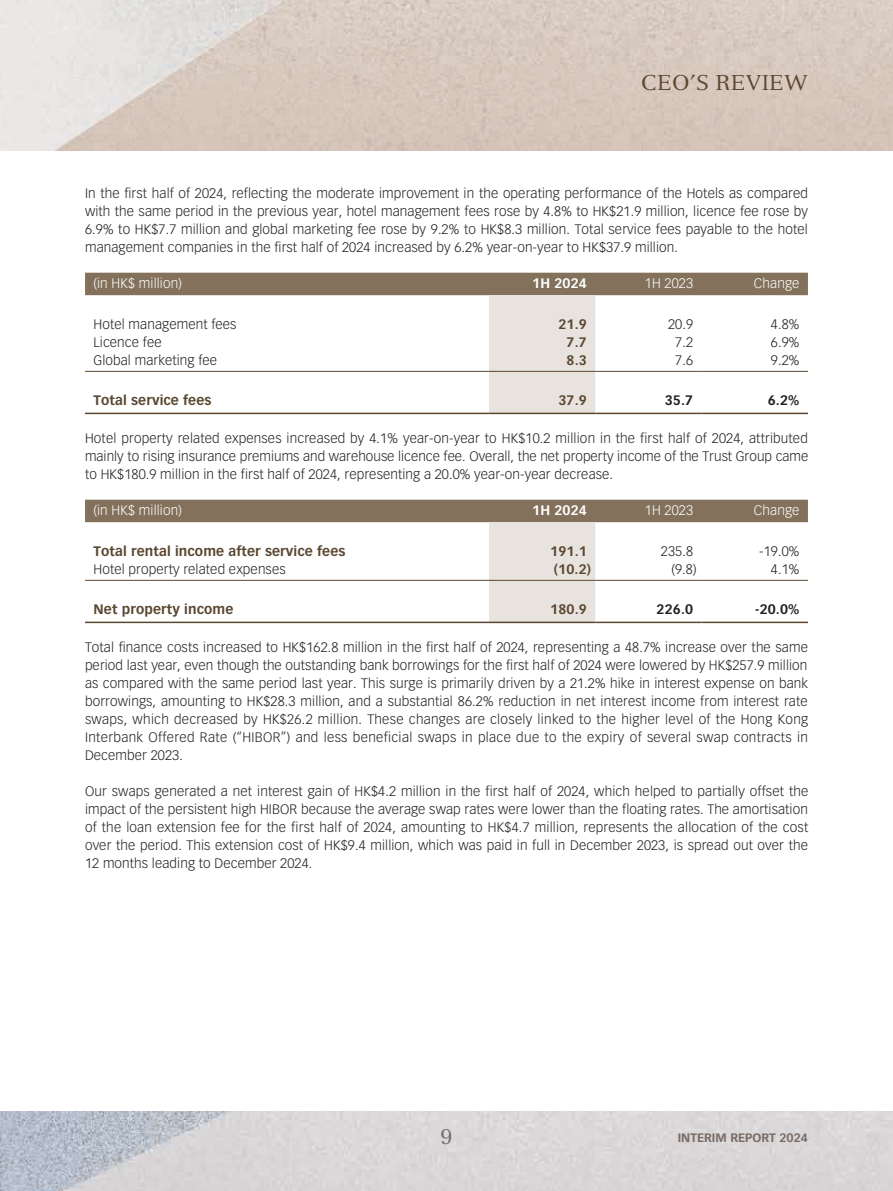
<style>
.page{position:relative;width:893px;height:1191px;background:#fff}
.page>*{position:absolute;margin:0;border:0;box-sizing:border-box;transform-origin:0 0}
.t1{font:21px "Versailles LT Std";letter-spacing:.01em;color:#5b4731}
.t2{font:21px "Versailles LT Std";color:#766a64}
.t3{font:300 13.5px/18px "Vectora LT Std";letter-spacing:.01em;color:#231f20;text-align:justify}
.t4{font:700 13.5px "Vectora LT Std";letter-spacing:.01em;color:#5b4731}
.t5{font:300 13.5px "Vectora LT Std";letter-spacing:.01em;color:#fff}
.t6{font:700 13.5px "Vectora LT Std";letter-spacing:.01em;color:#231f20}
.t7{font:700 13.5px "Vectora LT Std";letter-spacing:.01em;color:#fff}
.t8{font:700 12px "Vectora LT Std";color:#766a64}
</style>
<div class="page">
<img style="left:0;top:0;width:893px;height:1191px">
<div style="left:0;top:151px;width:893px;height:959px;background:#fff"></div>
<svg style="left:85px;top:273px;width:723px;height:139px"></svg>
<hr style="left:85px;top:371px;width:404px;height:1px;background:#5b4731">
<hr style="left:489px;top:371px;width:106px;height:1px;background:#5b4731">
<hr style="left:595px;top:371px;width:107px;height:1px;background:#5b4731">
<hr style="left:702px;top:371px;width:106px;height:1px;background:#5b4731">
<hr style="left:85px;top:412px;width:404px;height:2px;background:#5b4731">
<hr style="left:489px;top:412px;width:106px;height:2px;background:#5b4731">
<hr style="left:595px;top:412px;width:107px;height:2px;background:#5b4731">
<hr style="left:702px;top:412px;width:106px;height:2px;background:#5b4731">
<svg style="left:85px;top:499px;width:723px;height:122px"></svg>
<hr style="left:85px;top:580px;width:404px;height:1px;background:#5b4731">
<hr style="left:489px;top:580px;width:106px;height:1px;background:#5b4731">
<hr style="left:595px;top:580px;width:107px;height:1px;background:#5b4731">
<hr style="left:702px;top:580px;width:106px;height:1px;background:#5b4731">
<hr style="left:85px;top:621px;width:404px;height:2px;background:#5b4731">
<hr style="left:489px;top:621px;width:106px;height:2px;background:#5b4731">
<hr style="left:595px;top:621px;width:107px;height:2px;background:#5b4731">
<hr style="left:702px;top:621px;width:106px;height:2px;background:#5b4731">
<h1 class="t1" style="left:641px;top:70px;width:168px">CEO’S REVIEW</h1>
<p class="t3" style="left:85px;top:185px;width:724px">In the first half of 2024, reflecting the moderate improvement in the operating performance of the Hotels as compared with the same period in the previous year, hotel management fees rose by 4.8% to HK$21.9 million, licence fee rose by 6.9% to HK$7.7 million and global marketing fee rose by 9.2% to HK$8.3 million. Total service fees payable to the hotel management companies in the first half of 2024 increased by 6.2% year-on-year to HK$37.9 million.</p>
<p class="t5" style="left:94px;top:276px;width:90px">(in HK$ million)</p>
<p class="t7" style="left:532px;top:275px;width:56px">1H 2024</p>
<p class="t5" style="left:645px;top:276px;width:50px">1H 2023</p>
<p class="t5" style="left:754px;top:276px;width:47px">Change</p>
<p class="t3" style="left:94px;top:315px;width:145px">Hotel management fees</p>
<p class="t4" style="left:558px;top:316px;width:30px">21.9</p>
<p class="t3" style="left:668px;top:315px;width:26px">20.9</p>
<p class="t3" style="left:771px;top:315px;width:30px">4.8%</p>
<p class="t3" style="left:94px;top:333px;width:70px">Licence fee</p>
<p class="t4" style="left:567px;top:334px;width:22px">7.7</p>
<p class="t3" style="left:675px;top:333px;width:19px">7.2</p>
<p class="t3" style="left:771px;top:333px;width:30px">6.9%</p>
<p class="t3" style="left:94px;top:351px;width:125px">Global marketing fee</p>
<p class="t4" style="left:566px;top:352px;width:22px">8.3</p>
<p class="t3" style="left:675px;top:351px;width:19px">7.6</p>
<p class="t3" style="left:771px;top:351px;width:30px">9.2%</p>
<p class="t4" style="left:94px;top:392px;width:120px">Total service fees</p>
<p class="t4" style="left:558px;top:392px;width:30px">37.9</p>
<p class="t6" style="left:665px;top:392px;width:30px">35.7</p>
<p class="t6" style="left:768px;top:392px;width:33px">6.2%</p>
<p class="t3" style="left:85px;top:430px;width:725px">Hotel property related expenses increased by 4.1% year-on-year to HK$10.2 million in the first half of 2024, attributed mainly to rising insurance premiums and warehouse licence fee. Overall, the net property income of the Trust Group came to HK$180.9 million in the first half of 2024, representing a 20.0% year-on-year decrease.</p>
<p class="t5" style="left:94px;top:503px;width:90px">(in HK$ million)</p>
<p class="t7" style="left:532px;top:502px;width:56px">1H 2024</p>
<p class="t5" style="left:645px;top:503px;width:50px">1H 2023</p>
<p class="t5" style="left:754px;top:503px;width:47px">Change</p>
<p class="t4" style="left:94px;top:543px;width:253px">Total rental income after service fees</p>
<p class="t4" style="left:550px;top:543px;width:38px">191.1</p>
<p class="t3" style="left:661px;top:542px;width:34px">235.8</p>
<p class="t3" style="left:759px;top:542px;width:42px">-19.0%</p>
<p class="t3" style="left:94px;top:560px;width:194px">Hotel property related expenses</p>
<p class="t4" style="left:554px;top:561px;width:39px">(10.2)</p>
<p class="t3" style="left:671px;top:560px;width:27px">(9.8)</p>
<p class="t3" style="left:771px;top:560px;width:30px">4.1%</p>
<p class="t4" style="left:94px;top:601px;width:141px">Net property income</p>
<p class="t4" style="left:550px;top:601px;width:38px">180.9</p>
<p class="t6" style="left:657px;top:601px;width:38px">226.0</p>
<p class="t6" style="left:755px;top:601px;width:46px">-20.0%</p>
<p class="t3" style="left:85px;top:638px;width:725px">Total finance costs increased to HK$162.8 million in the first half of 2024, representing a 48.7% increase over the same period last year, even though the outstanding bank borrowings for the first half of 2024 were lowered by HK$257.9 million as compared with the same period last year. This surge is primarily driven by a 21.2% hike in interest expense on bank borrowings, amounting to HK$28.3 million, and a substantial 86.2% reduction in net interest income from interest rate swaps, which decreased by HK$26.2 million. These changes are closely linked to the higher level of the Hong Kong Interbank Offered Rate (“HIBOR”) and less beneficial swaps in place due to the expiry of several swap contracts in December 2023.</p>
<p class="t3" style="left:85px;top:782px;width:725px">Our swaps generated a net interest gain of HK$4.2 million in the first half of 2024, which helped to partially offset the impact of the persistent high HIBOR because the average swap rates were lower than the floating rates. The amortisation of the loan extension fee for the first half of 2024, amounting to HK$4.7 million, represents the allocation of the cost over the period. This extension cost of HK$9.4 million, which was paid in full in December 2023, is spread out over the 12 months leading to December 2024.</p>
<h1 class="t2" style="left:441px;top:1123px;width:13px">9</h1>
<p class="t8" style="left:678px;top:1130px;width:132px">INTERIM REPORT 2024</p>
</div>
